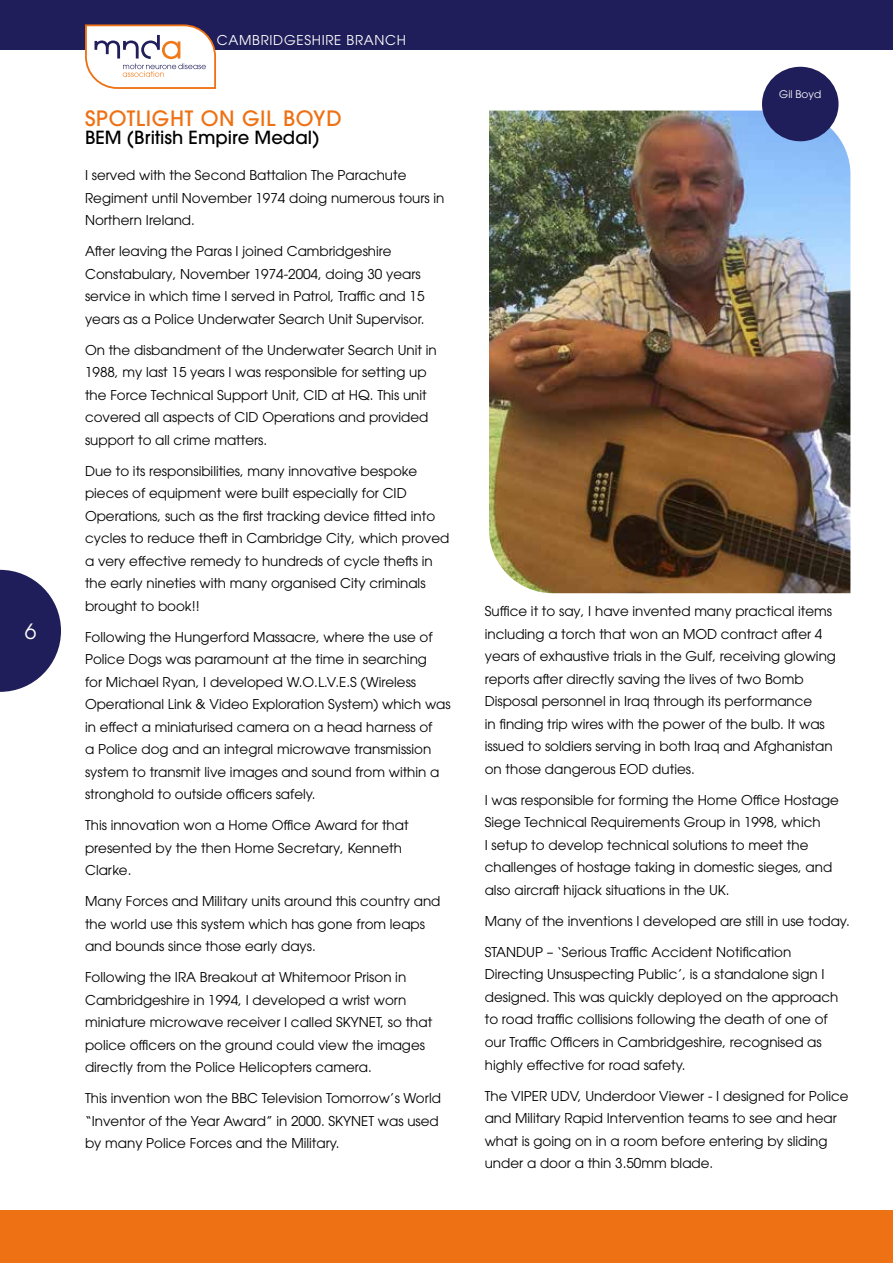
<style>
.page{position:relative;width:893px;height:1263px;background:#fff}
.page>*{position:absolute;margin:0;border:0;box-sizing:border-box;transform-origin:0 0}
.t1{font:500 21px "ITC Avant Garde Pro";letter-spacing:.03em;color:#ee7114}
.t2{font:21px "ITC Avant Garde Pro";color:#fff}
.t3{font:500 18px "ITC Avant Garde Pro";color:#000}
.t4{font:13.5px/22.5px "ITC Avant Garde Pro";color:#000}
.t5{font:13.5px "ITC Avant Garde Pro";letter-spacing:.05em;color:#fff}
.t6{font:10.5px "ITC Avant Garde Pro";color:#fff}
</style>
<div class="page">
<svg style="left:0;top:570px;width:61px;height:122px"></svg>
<img style="left:489px;top:111px;width:361px;height:482px">
<div style="left:762px;top:67px;width:76px;height:74px;background:#1f1e5a;border-radius:50%"></div>
<div style="left:0;top:0;width:893px;height:50px;background:#1f1e5a"></div>
<div style="left:0;top:1211px;width:893px;height:52px;background:#ee7114"></div>
<svg style="left:85px;top:24px;width:131px;height:65px"></svg>
<h1 class="t2" style="left:25px;top:618px;width:13px">6</h1>
<p class="t5" style="left:217px;top:31px;width:191px">CAMBRIDGESHIRE BRANCH</p>
<h1 class="t1" style="left:85px;top:105px;width:258px">SPOTLIGHT ON GIL BOYD</h1>
<h2 class="t3" style="left:85px;top:126px;width:236px">BEM (British Empire Medal)</h2>
<p class="t4" style="left:85px;top:164px;width:361px">I served with the Second Battalion The Parachute<br>Regiment until November 1974 doing numerous tours in<br>Northern Ireland.</p>
<p class="t4" style="left:85px;top:240px;width:341px">After leaving the Paras I joined Cambridgeshire Constabulary, November 1974-2004, doing 30 years service in which time I served in Patrol, Traffic and 15 years as a Police Underwater Search Unit Supervisor.</p>
<p class="t4" style="left:85px;top:338px;width:353px">On the disbandment of the Underwater Search Unit in 1988, my last 15 years I was responsible for setting up the Force Technical Support Unit, CID at HQ. This unit covered all aspects of CID Operations and provided support to all crime matters.</p>
<p class="t4" style="left:85px;top:459px;width:366px">Due to its responsibilities, many innovative bespoke pieces of equipment were built especially for CID Operations, such as the first tracking device fitted into cycles to reduce theft in Cambridge City, which proved a very effective remedy to hundreds of cycle thefts in the early nineties with many organised City criminals brought to book!!</p>
<p class="t4" style="left:85px;top:625px;width:367px">Following the Hungerford Massacre, where the use of Police Dogs was paramount at the time in searching<br>for Michael Ryan, I developed W.O.L.V.E.S (Wireless Operational Link &amp; Video Exploration System) which was in effect a miniaturised camera on a head harness of<br>a Police dog and an integral microwave transmission system to transmit live images and sound from within a stronghold to outside officers safely.</p>
<p class="t4" style="left:85px;top:814px;width:325px">This innovation won a Home Office Award for that presented by the then Home Secretary, Kenneth<br>Clarke.</p>
<p class="t4" style="left:85px;top:890px;width:357px">Many Forces and Military units around this country and the world use this system which has gone from leaps and bounds since those early days.</p>
<p class="t4" style="left:85px;top:966px;width:349px">Following the IRA Breakout at Whitemoor Prison in Cambridgeshire in 1994, I developed a wrist worn miniature microwave receiver I called SKYNET, so that police officers on the ground could view the images directly from the Police Helicopters camera.</p>
<p class="t4" style="left:85px;top:1087px;width:358px">This invention won the BBC Television Tomorrow’s World “Inventor of the Year Award” in 2000. SKYNET was used by many Police Forces and the Military.</p>
<p class="t6" style="left:779px;top:88px;width:43px">Gil Boyd</p>
<p class="t4" style="left:485px;top:600px;width:353px">Suffice it to say, I have invented many practical items including a torch that won an MOD contract after 4 years of exhaustive trials in the Gulf, receiving glowing reports after directly saving the lives of two Bomb Disposal personnel in Iraq through its performance<br>in finding trip wires with the power of the bulb. It was issued to soldiers serving in both Iraq and Afghanistan on those dangerous EOD duties.</p>
<p class="t4" style="left:485px;top:788px;width:356px">I was responsible for forming the Home Office Hostage Siege Technical Requirements Group in 1998, which<br>I setup to develop technical solutions to meet the challenges of hostage taking in domestic sieges, and also aircraft hijack situations in the UK.</p>
<p class="t4" style="left:485px;top:909px;width:366px">Many of the inventions I developed are still in use today.</p>
<p class="t4" style="left:485px;top:940px;width:355px">STANDUP – ‘Serious Traffic Accident Notification Directing Unsuspecting Public’, is a standalone sign I designed. This was quickly deployed on the approach to road traffic collisions following the death of one of our Traffic Officers in Cambridgeshire, recognised as highly effective for road safety.</p>
<p class="t4" style="left:485px;top:1084px;width:365px">The VIPER UDV, Underdoor Viewer - I designed for Police and Military Rapid Intervention teams to see and hear what is going on in a room before entering by sliding under a door a thin 3.50mm blade.</p>
</div>
